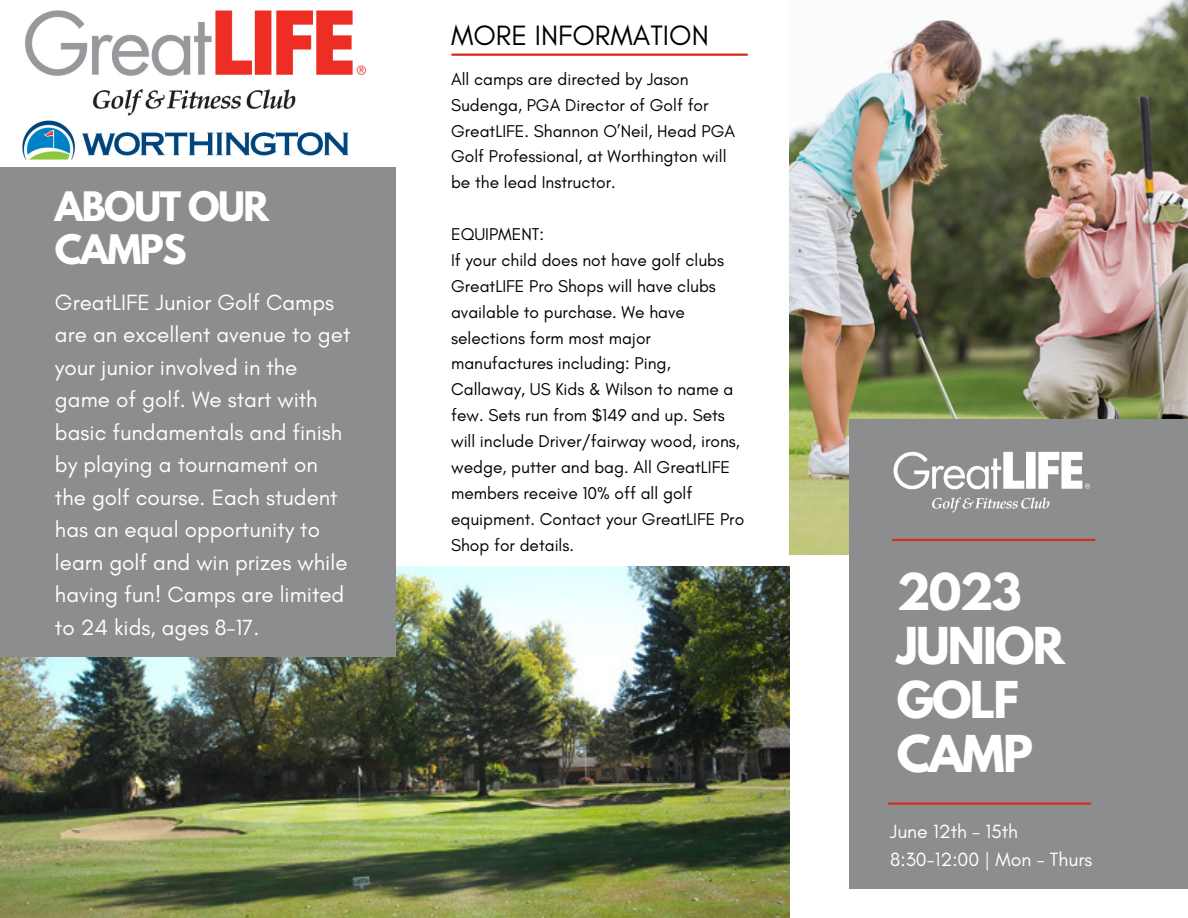
<style>
.page{position:relative;width:1188px;height:918px;background:#fff}
.page>*{position:absolute;margin:0;border:0;box-sizing:border-box;transform-origin:0 0}
.t1{font:700 45px/54px "League Spartan";letter-spacing:-.04em;color:#fff}
.t2{font:700 36px/42.8px "League Spartan";letter-spacing:-.04em;color:#fff}
.t3{font:28.5px "Glacial Indifference";color:#000}
.t4{font:22.5px/32.4px "Glacial Indifference";color:#fff}
.t5{font:19.5px/28.2px "Glacial Indifference";color:#fff}
.t6{font:17.4px/25.8px "Glacial Indifference";color:#000}
</style>
<div class="page">
<img style="left:790px;top:0;width:398px;height:554px">
<div style="left:849px;top:420px;width:339px;height:468px;background:#8c8d8e"></div>
<hr style="left:893px;top:539px;width:201px;height:2px;background:#dc291e">
<img style="left:0;top:567px;width:790px;height:351px">
<div style="left:0;top:168px;width:396px;height:489px;background:#8c8d8e"></div>
<img style="left:22px;top:10px;width:344px;height:150px">
<hr style="left:889px;top:802px;width:201px;height:3px;background:#dc291e">
<hr style="left:452px;top:54px;width:295px;height:2px;background:#dc291e">
<img style="left:893px;top:451px;width:197px;height:62px">
<h2 class="t2" style="left:55px;top:190px;width:216px">ABOUT OUR<br>CAMPS</h2>
<p class="t4" style="left:55px;top:286px;width:297px">GreatLIFE Junior Golf Camps are an excellent avenue to get your junior involved in the game of golf. We start with basic fundamentals and finish by playing a tournament on the golf course. Each student has an equal opportunity to learn golf and win prizes while having fun! Camps are limited to 24 kids, ages 8-17.</p>
<h3 class="t3" style="left:451px;top:18px;width:259px">MORE INFORMATION</h3>
<p class="t6" style="left:451px;top:66px;width:286px">All camps are directed by Jason<br>Sudenga, PGA Director of Golf for<br>GreatLIFE. Shannon O’Neil, Head PGA<br>Golf Professional, at Worthington will be the lead Instructor.</p>
<p class="t6" style="left:451px;top:221px;width:295px">EQUIPMENT:<br>If your child does not have golf clubs<br>GreatLIFE Pro Shops will have clubs available to purchase. We have selections form most major manufactures including: Ping,<br>Callaway, US Kids &amp; Wilson to name a few. Sets run from $149 and up. Sets will include Driver/fairway wood, irons, wedge, putter and bag. All GreatLIFE members receive 10% off all golf equipment. Contact your GreatLIFE Pro<br>Shop for details.</p>
<h1 class="t1" style="left:897px;top:571px;width:170px">2023<br>JUNIOR<br>GOLF<br>CAMP</h1>
<p class="t5" style="left:890px;top:817px;width:204px">June 12th - 15th<br>8:30-12:00 | Mon - Thurs</p>
</div>
